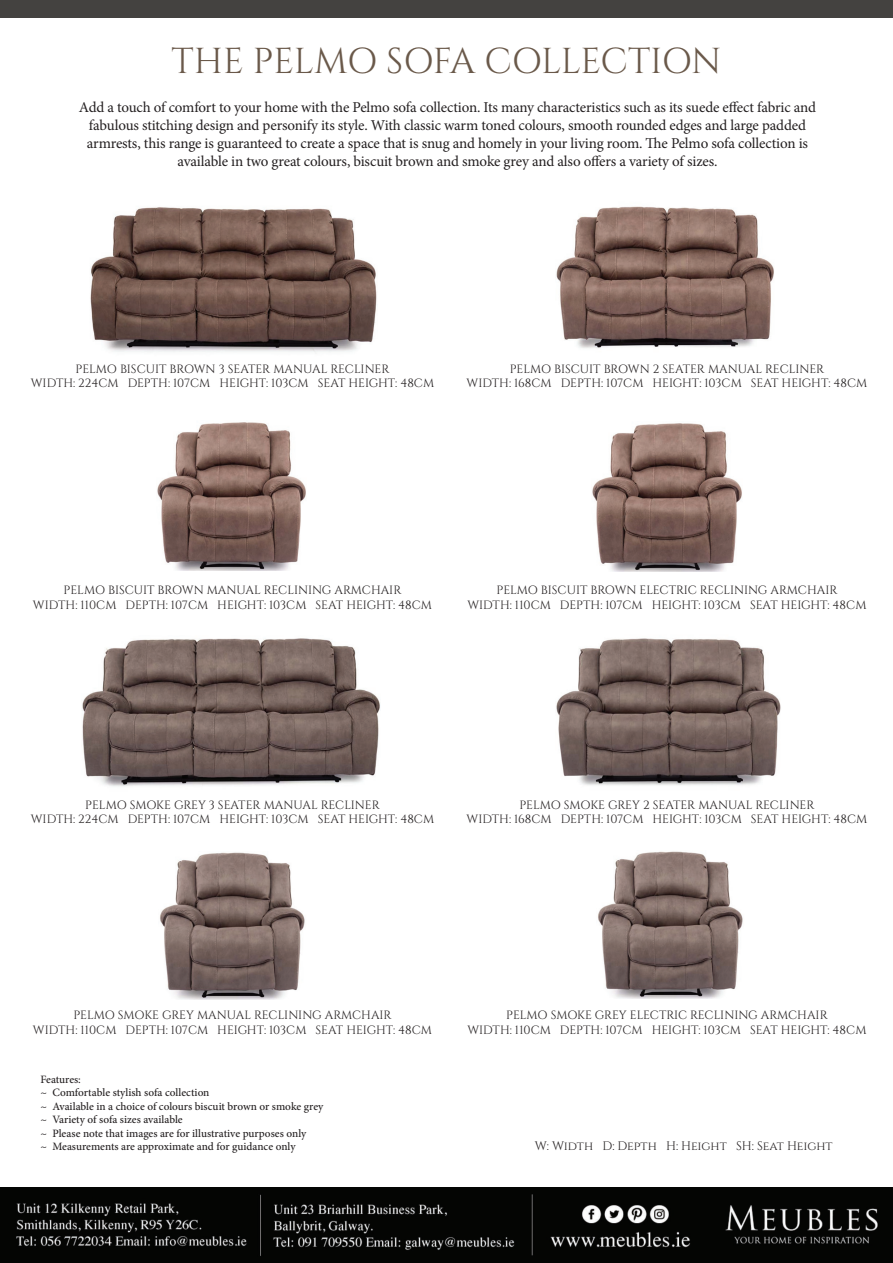
<style>
.page{position:relative;width:893px;height:1263px;background:#fff}
.page>*{position:absolute;margin:0;border:0;box-sizing:border-box;transform-origin:0 0}
.t1{font:36px "Cinzel";letter-spacing:-.01em;color:#6a594a}
.t2{font:15px/18px "Minion Pro";letter-spacing:-.01em;color:#231f20;text-align:center}
.t3{font:12.3px "Cinzel";letter-spacing:-.01em;color:#231f20}
.t4{font:12px/14.4px "Cinzel";color:#231f20;text-align:center}
.t5{font:500 11.25px/13.5px "Minion Pro";letter-spacing:-.005em;color:#231f20}
.s1{font-weight:400}
</style>
<div class="page">
<img style="left:556px;top:206px;width:218px;height:142px">
<img style="left:90px;top:207px;width:287px;height:146px">
<img style="left:157px;top:422px;width:149px;height:148px">
<img style="left:592px;top:423px;width:150px;height:149px">
<img style="left:556px;top:638px;width:225px;height:148px">
<img style="left:82px;top:638px;width:298px;height:149px">
<img style="left:160px;top:852px;width:145px;height:147px">
<img style="left:598px;top:851px;width:145px;height:148px">
<img style="left:0;top:1188px;width:893px;height:75px">
<div style="left:0;top:0;width:893px;height:17px;background:#444240"></div>
<h1 class="t1" style="left:172px;top:40px;width:551px">THE PELMO SOFA COLLECTION</h1>
<p class="t2" style="left:79px;top:98px;width:739px">Add a touch of comfort to your home with the Pelmo sofa collection. Its many characteristics such as its suede effect fabric and fabulous stitching design and personify its style. With classic warm toned colours, smooth rounded edges and large padded armrests, this range is guaranteed to create a space that is snug and homely in your living room. The Pelmo sofa collection is available in two great colours, biscuit brown and smoke grey and also offers a variety of sizes.</p>
<p class="t4" style="left:31px;top:362px;width:405px">PELMO BISCUIT BROWN 3 SEATER MANUAL RECLINER<br>WIDTH: 224CM DEPTH: 107CM HEIGHT: 103CM SEAT HEIGHT: 48CM</p>
<p class="t4" style="left:467px;top:362px;width:402px">PELMO BISCUIT BROWN 2 SEATER MANUAL RECLINER<br>WIDTH: 168CM DEPTH: 107CM HEIGHT: 103CM SEAT HEIGHT: 48CM</p>
<p class="t4" style="left:33px;top:583px;width:401px">PELMO BISCUIT BROWN MANUAL RECLINING ARMCHAIR<br>WIDTH: 110CM DEPTH: 107CM HEIGHT: 103CM SEAT HEIGHT: 48CM</p>
<p class="t4" style="left:467px;top:583px;width:401px">PELMO BISCUIT BROWN ELECTRIC RECLINING ARMCHAIR<br>WIDTH: 110CM DEPTH: 107CM HEIGHT: 103CM SEAT HEIGHT: 48CM</p>
<p class="t4" style="left:31px;top:798px;width:405px">PELMO SMOKE GREY 3 SEATER MANUAL RECLINER<br>WIDTH: 224CM DEPTH: 107CM HEIGHT: 103CM SEAT HEIGHT: 48CM</p>
<p class="t4" style="left:467px;top:798px;width:402px">PELMO SMOKE GREY 2 SEATER MANUAL RECLINER<br>WIDTH: 168CM DEPTH: 107CM HEIGHT: 103CM SEAT HEIGHT: 48CM</p>
<p class="t4" style="left:33px;top:1008px;width:401px">PELMO SMOKE GREY MANUAL RECLINING ARMCHAIR<br>WIDTH: 110CM DEPTH: 107CM HEIGHT: 103CM SEAT HEIGHT: 48CM</p>
<p class="t5" style="left:40px;top:1072px;width:284px">Features:<br><span class="s1">~</span> Comfortable stylish sofa collection<br><span class="s1">~</span> Available in a choice of colours biscuit brown or smoke grey <span class="s1">~</span> Variety of sofa sizes available<br><span class="s1">~</span> Please note that images are for illustrative purposes only<br><span class="s1">~</span> Measurements are approximate and for guidance only</p>
<p class="t4" style="left:467px;top:1008px;width:401px">PELMO SMOKE GREY ELECTRIC RECLINING ARMCHAIR<br>WIDTH: 110CM DEPTH: 107CM HEIGHT: 103CM SEAT HEIGHT: 48CM</p>
<p class="t3" style="left:535px;top:1139px;width:299px">W: Width D: Depth H: Height SH: Seat Height</p>
</div>
